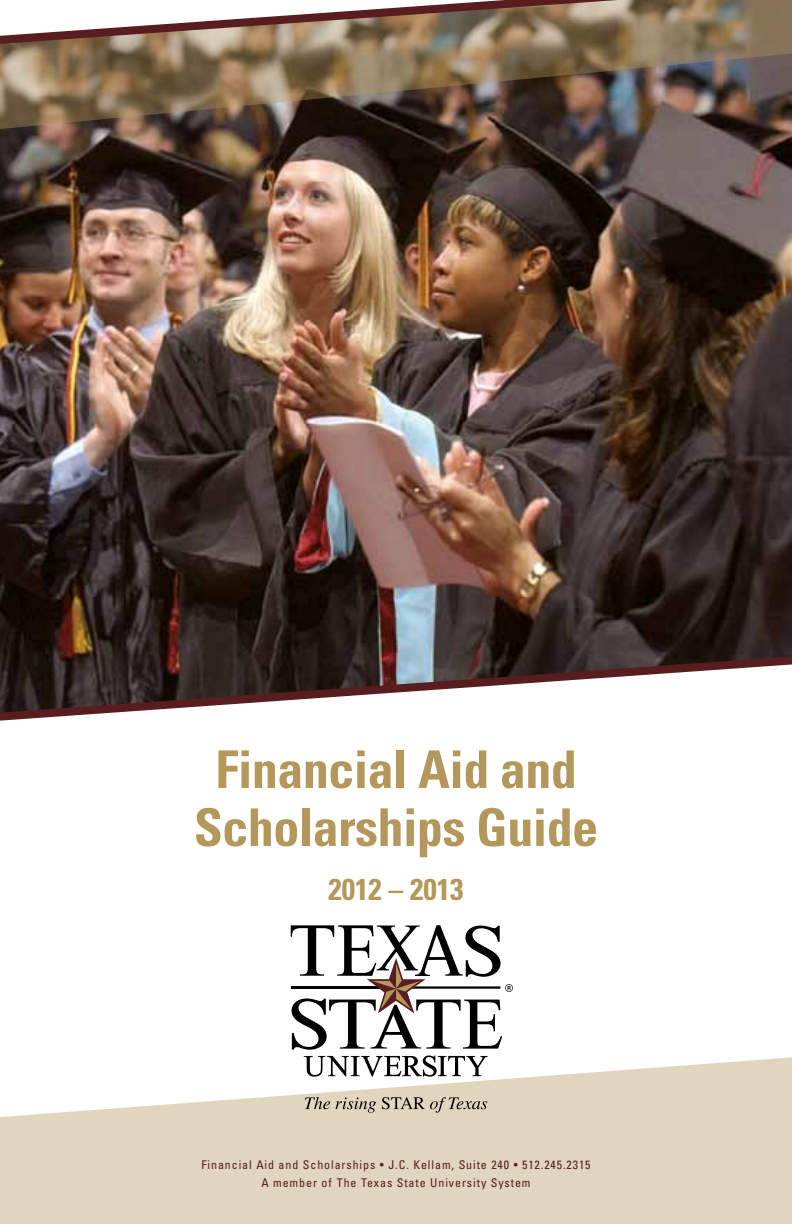
<style>
.page{position:relative;width:792px;height:1224px;background:#fff}
.page>*{position:absolute;margin:0;border:0;box-sizing:border-box;transform-origin:0 0}
.t1{font:700 condensed 52px/58px "Univers";letter-spacing:-.01em;color:#b4975a;text-align:center}
.t2{font:700 condensed 30px "Univers";color:#b4975a}
.t3{font:condensed 12px/18px "Univers";letter-spacing:.075em;color:#571d1f;text-align:center}
</style>
<div class="page">
<svg style="left:0;top:1056px;width:792px;height:168px;fill:#e1d5bd"></svg>
<svg style="left:304px;top:1056px;width:184px;height:21px"></svg>
<svg style="left:305px;top:1097px;width:71px;height:16px"></svg>
<svg style="left:382px;top:1097px;width:105px;height:16px"></svg>
<svg style="left:291px;top:925px;width:222px;height:125px"></svg>
<img style="left:0;top:131px;width:792px;height:520px">
<img style="left:0;top:50px;width:792px;height:81px">
<svg style="left:0;top:651px;width:792px;height:70px"></svg>
<svg style="left:0;top:0;width:792px;height:50px"></svg>
<h1 class="t1" style="left:194px;top:740px;width:406px">Financial Aid and<br>Scholarships Guide</h1>
<h2 class="t2" style="left:329px;top:871px;width:136px">2012 – 2013</h2>
<p class="t3" style="left:201px;top:1155px;width:391px">Financial Aid and Scholarships • J.C. Kellam, Suite 240 • 512.245.2315<br>A member of The Texas State University System</p>
</div>
